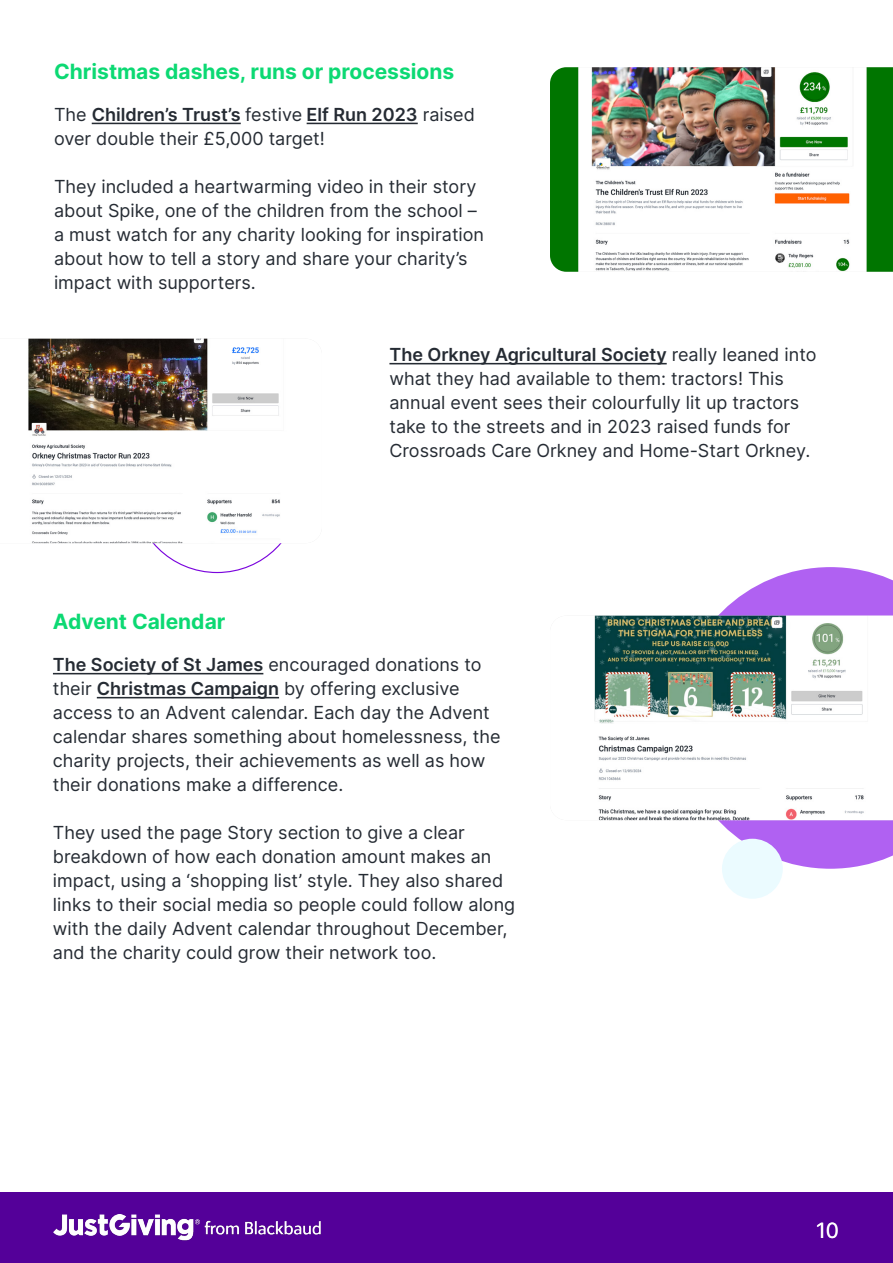
<style>
.page{position:relative;width:893px;height:1263px;background:#fff}
.page>*{position:absolute;margin:0;border:0;box-sizing:border-box;transform-origin:0 0}
.t1{font:700 21px "Inter";color:#0cd973}
.t2{font:21px "Inter";color:#fff}
.t3{font:18px/24px "Inter";color:#252b33}
.s1{font-weight:600}
</style>
<div class="page">
<div style="left:0;top:1192px;width:893px;height:71px;background:#540099"></div>
<svg style="left:677px;top:567px;width:216px;height:302px;fill:#b061f2"></svg>
<hr style="left:92px;top:123px;width:149px;height:1px;background:#252b33">
<hr style="left:307px;top:123px;width:111px;height:1px;background:#252b33">
<hr style="left:53px;top:673px;width:210px;height:1px;background:#252b33">
<hr style="left:97px;top:697px;width:182px;height:1px;background:#252b33">
<img style="left:53px;top:1215px;width:268px;height:25px">
<hr style="left:389px;top:363px;width:278px;height:1px;background:#252b33">
<img style="left:550px;top:67px;width:343px;height:205px">
<img style="left:28px;top:339px;width:252px;height:204px">
<img style="left:594px;top:616px;width:299px;height:204px">
<div style="left:722px;top:839px;width:61px;height:60px;background:#ebfbff;border-radius:50%"></div>
<p class="t1" style="left:54px;top:55px;width:402px">Christmas dashes, runs or processions</p>
<p class="t3" style="left:54px;top:102px;width:422px">The <span class="s1">Children’s Trust’s</span> festive <span class="s1">Elf Run 2023</span> raised over double their £5,000 target!</p>
<p class="t3" style="left:54px;top:174px;width:432px">They included a heartwarming video in their story about Spike, one of the children from the school – a must watch for any charity looking for inspiration about how to tell a story and share your charity’s impact with supporters.</p>
<p class="t3" style="left:389px;top:342px;width:429px"><span class="s1">The Orkney Agricultural Society</span> really leaned into what they had available to them: tractors! This annual event sees their colourfully lit up tractors take to the streets and in 2023 raised funds for Crossroads Care Orkney and Home-Start Orkney.</p>
<p class="t1" style="left:53px;top:605px;width:174px">Advent Calendar</p>
<p class="t3" style="left:53px;top:652px;width:449px"><span class="s1">The Society of St James</span> encouraged donations to their <span class="s1">Christmas Campaign</span> by offering exclusive access to an Advent calendar. Each day the Advent calendar shares something about homelessness, the charity projects, their achievements as well as how their donations make a difference.</p>
<p class="t3" style="left:53px;top:820px;width:464px">They used the page Story section to give a clear breakdown of how each donation amount makes an impact, using a ‘shopping list’ style. They also shared links to their social media so people could follow along with the daily Advent calendar throughout December, and the charity could grow their network too.</p>
<p class="t2" style="left:816px;top:1215px;width:24px">10</p>
</div>
